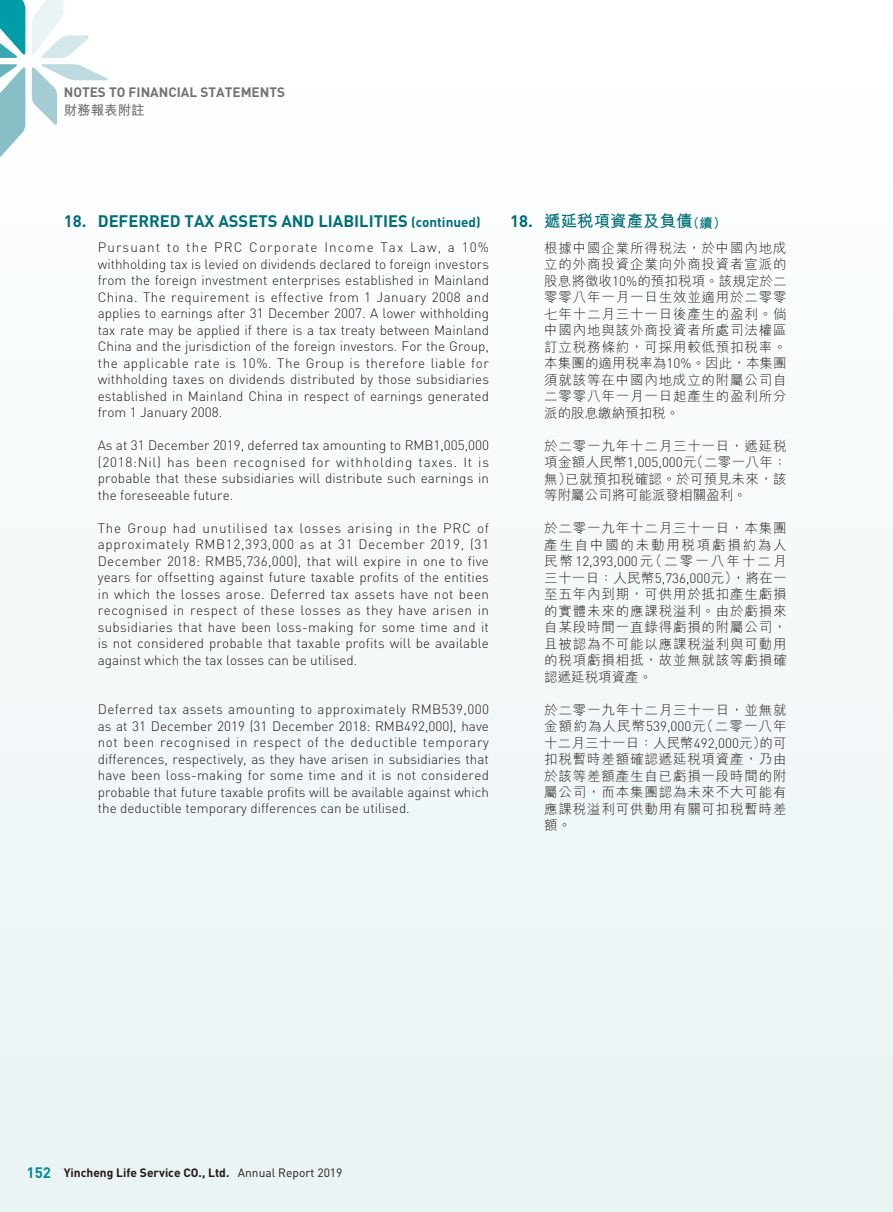
<style>
.page{position:relative;width:893px;height:1212px;background:#f4f9fa}
.page>*{position:absolute;margin:0;border:0;box-sizing:border-box;transform-origin:0 0}
.t1{font:700 16.5px "DIN";color:#006f78}
.t2{font:16.5px "M Hei HK Bold E Ten B5 H";color:#006f78}
.t3{font:300 13.5px/16.5px "DIN";color:#231916;text-align:justify}
.t4{font:13.5px/16.5px "M Hei HK Light E Ten B5 H";letter-spacing:.06em;color:#231916;text-align:justify}
.t5{font:700 13.5px "DIN";color:#717171}
.t6{font:13.5px "M Hei HK Bold E Ten B5 H";color:#717171}
.t7{font:700 12px "DIN";color:#231916}
.s1{font-size:13.5px}
.s2{font-family:"DIN";font-weight:700}
.s3{font-family:"DIN";font-weight:300}
.s4{font-size:15px;color:#008b96}
.s5{font-weight:400}
</style>
<div class="page">
<svg style="left:32px;top:0;width:57px;height:58px"></svg>
<svg style="left:32px;top:64px;width:76px;height:61px"></svg>
<svg style="left:0;top:64px;width:25px;height:93px"></svg>
<svg style="left:0;top:0;width:25px;height:58px"></svg>
<p class="t5" style="left:64px;top:87px;width:223px">NOTES TO FINANCIAL STATEMENTS</p>
<p class="t6" style="left:64px;top:105px;width:82px">財務報表附註</p>
<p class="t1" style="left:64px;top:215px;width:418px">18. DEFERRED TAX ASSETS AND LIABILITIES <span class="s1">(continued)</span></p>
<p class="t3" style="left:98px;top:241px;width:393px">Pursuant to the PRC Corporate Income Tax Law, a 10% withholding tax is levied on dividends declared to foreign investors from the foreign investment enterprises established in Mainland China. The requirement is effective from 1 January 2008 and applies to earnings after 31 December 2007. A lower withholding tax rate may be applied if there is a tax treaty between Mainland China and the jurisdiction of the foreign investors. For the Group, the applicable rate is 10%. The Group is therefore liable for withholding taxes on dividends distributed by those subsidiaries established in Mainland China in respect of earnings generated from 1 January 2008.</p>
<p class="t3" style="left:98px;top:439px;width:393px">As at 31 December 2019, deferred tax amounting to RMB1,005,000 (2018:Nil) has been recognised for withholding taxes. It is probable that these subsidiaries will distribute such earnings in the foreseeable future.</p>
<p class="t3" style="left:98px;top:521px;width:393px">The Group had unutilised tax losses arising in the PRC of approximately RMB12,393,000 as at 31 December 2019, (31<br>December 2018: RMB5,736,000), that will expire in one to five years for offsetting against future taxable profits of the entities in which the losses arose. Deferred tax assets have not been recognised in respect of these losses as they have arisen in subsidiaries that have been loss-making for some time and it is not considered probable that taxable profits will be available against which the tax losses can be utilised.</p>
<p class="t3" style="left:98px;top:703px;width:393px">Deferred tax assets amounting to approximately RMB539,000 as at 31 December 2019 (31 December 2018: RMB492,000), have not been recognised in respect of the deductible temporary differences, respectively, as they have arisen in subsidiaries that have been loss-making for some time and it is not considered probable that future taxable profits will be available against which the deductible temporary differences can be utilised.</p>
<p class="t2" style="left:510px;top:215px;width:218px"><span class="s2">18.</span> 遞延稅項資產及負債<span class="s1">（續）</span></p>
<p class="t4" style="left:544px;top:241px;width:244px">根據中國企業所得稅法，於中國內地成立的外商投資企業向外商投資者宣派的股息將徵收<span class="s3">10%</span>的預扣稅項。該規定於二零零八年一月一日生效並適用於二零零七年十二月三十一日後產生的盈利。倘中國內地與該外商投資者所處司法權區訂立稅務條約，可採用較低預扣稅率。本集團的適用稅率為<span class="s3">10%</span>。因此，本集團須就該等在中國內地成立的附屬公司自二零零八年一月一日起產生的盈利所分派的股息繳納預扣稅。</p>
<p class="t4" style="left:544px;top:439px;width:244px">於二零一九年十二月三十一日，遞延稅項金額人民幣<span class="s3">1,005,000</span>元（二零一八年：無）已就預扣稅確認。於可預見未來，該等附屬公司將可能派發相關盈利。</p>
<p class="t4" style="left:544px;top:522px;width:244px">於二零一九年十二月三十一日，本集團產生自中國的未動用稅項虧損約為人民幣<span class="s3">12,393,000</span>元（二零一八年十二月三十一日：人民幣<span class="s3">5,736,000</span>元），將在一至五年內到期，可供用於抵扣產生虧損的實體未來的應課稅溢利。由於虧損來自某段時間一直錄得虧損的附屬公司，且被認為不可能以應課稅溢利與可動用的稅項虧損相抵，故並無就該等虧損確認遞延稅項資產。</p>
<p class="t4" style="left:544px;top:703px;width:244px">於二零一九年十二月三十一日，並無就金額約為人民幣<span class="s3">539,000</span>元（二零一八年十二月三十一日：人民幣<span class="s3">492,000</span>元）的可扣稅暫時差額確認遞延稅項資產，乃由於該等差額產生自已虧損一段時間的附屬公司，而本集團認為未來不大可能有應課稅溢利可供動用有關可扣稅暫時差額。</p>
<p class="t7" style="left:27px;top:1168px;width:317px"><span class="s4">152</span> Yincheng Life Service CO., Ltd. <span class="s5">Annual Report 2019</span></p>
</div>
